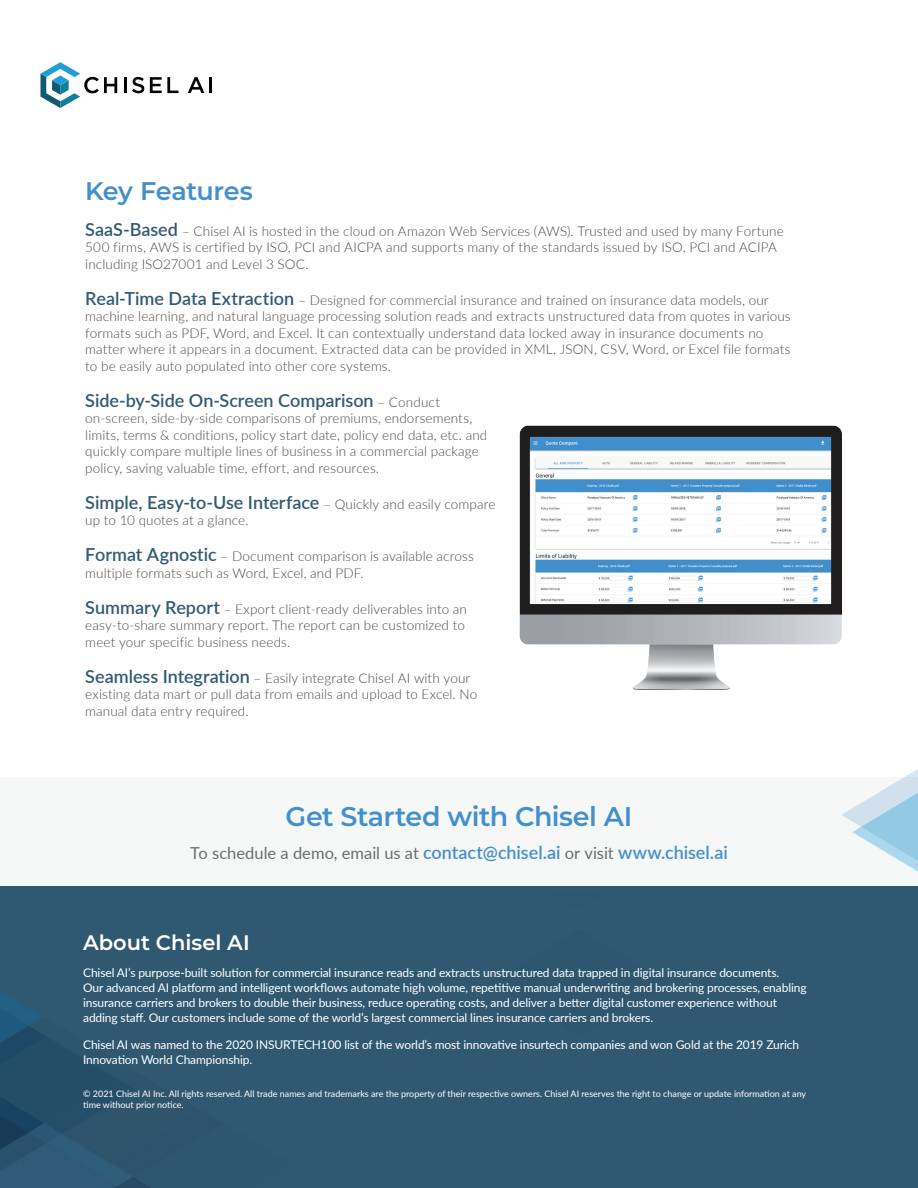
<style>
.page{position:relative;width:918px;height:1188px;background:#fff}
.page>*{position:absolute;margin:0;border:0;box-sizing:border-box;transform-origin:0 0}
.t1{font:600 27px "Montserrat";letter-spacing:-.02em;color:#4390cd}
.t2{font:600 25.5px "Montserrat";letter-spacing:-.02em;color:#4390cd}
.t3{font:600 21px "Montserrat";color:#fff}
.t4{font:600 18px "Lato";color:#315a73}
.t5{font:16.5px "Lato";color:#6c6d70}
.t6{font:300 13.5px/16.5px "Lato";letter-spacing:.01em;color:#4c4747}
.t7{font:12px/15px "Lato";letter-spacing:-.01em;color:#fff}
.t8{font:9px/10.5px "Lato";color:#fff}
.s1{font-weight:600;font-size:18px;color:#315a73}
.s2{font-weight:300;font-size:13.5px;color:#4c4747}
.s3{font-weight:600;font-size:18px;color:#4390cd}
</style>
<div class="page">
<div style="left:0;top:778px;width:918px;height:114px;background:#f6f7f7"></div>
<svg style="left:40px;top:62px;width:77px;height:46px"></svg>
<hr style="left:124px;top:77px;width:3px;height:16px;background:#040503">
<hr style="left:209px;top:77px;width:3px;height:16px;background:#040503">
<svg style="left:132px;top:77px;width:12px;height:16px"></svg>
<svg style="left:150px;top:77px;width:29px;height:16px"></svg>
<svg style="left:188px;top:77px;width:16px;height:16px"></svg>
<svg style="left:842px;top:769px;width:76px;height:103px"></svg>
<img style="left:519px;top:426px;width:322px;height:264px">
<div style="left:0;top:892px;width:918px;height:296px;background:#305971"></div>
<h2 class="t2" style="left:85px;top:173px;width:169px">Key Features</h2>
<p class="t6" style="left:85px;top:222px;width:700px"><span class="s1">SaaS-Based</span> – Chisel AI is hosted in the cloud on Amazon Web Services (AWS). Trusted and used by many Fortune<br>500 firms, AWS is certified by ISO, PCI and AICPA and supports many of the standards issued by ISO, PCI and ACIPA including ISO27001 and Level 3 SOC.</p>
<p class="t6" style="left:85px;top:291px;width:707px"><span class="s1">Real-Time Data Extraction</span> – Designed for commercial insurance and trained on insurance data models, our machine learning, and natural language processing solution reads and extracts unstructured data from quotes in various formats such as PDF, Word, and Excel. It can contextually understand data locked away in insurance documents no matter where it appears in a document. Extracted data can be provided in XML, JSON, CSV, Word, or Excel file formats to be easily auto populated into other core systems.</p>
<h3 class="t4" style="left:85px;top:387px;width:356px">Side-by-Side On-Screen Comparison <span class="s2">– Conduct</span></h3>
<p class="t6" style="left:85px;top:410px;width:404px">on-screen, side-by-side comparisons of premiums, endorsements, limits, terms &amp; conditions, policy start date, policy end data, etc. and quickly compare multiple lines of business in a commercial package policy, saving valuable time, effort, and resources.</p>
<h3 class="t4" style="left:85px;top:489px;width:412px">Simple, Easy-to-Use Interface <span class="s2">– Quickly and easily compare</span></h3>
<p class="t6" style="left:85px;top:512px;width:165px">up to 10 quotes at a glance.</p>
<p class="t6" style="left:85px;top:548px;width:390px"><span class="s1">Format Agnostic</span> – Document comparison is available across multiple formats such as Word, Excel, and PDF.</p>
<p class="t6" style="left:85px;top:600px;width:383px"><span class="s1">Summary Report</span> – Export client-ready deliverables into an easy-to-share summary report. The report can be customized to meet your specific business needs.</p>
<p class="t6" style="left:85px;top:669px;width:394px"><span class="s1">Seamless Integration</span> – Easily integrate Chisel AI with your existing data mart or pull data from emails and upload to Excel. No manual data entry required.</p>
<h1 class="t1" style="left:286px;top:798px;width:348px">Get Started with Chisel AI</h1>
<p class="t5" style="left:190px;top:842px;width:539px">To schedule a demo, email us at <span class="s3">contact@chisel.ai</span> or visit <span class="s3">www.chisel.ai</span></p>
<h3 class="t3" style="left:83px;top:928px;width:168px">About Chisel AI</h3>
<p class="t7" style="left:83px;top:965px;width:725px">Chisel AI’s purpose-built solution for commercial insurance reads and extracts unstructured data trapped in digital insurance documents.<br>Our advanced AI platform and intelligent workflows automate high volume, repetitive manual underwriting and brokering processes, enabling insurance carriers and brokers to double their business, reduce operating costs, and deliver a better digital customer experience without adding staff. Our customers include some of the world’s largest commercial lines insurance carriers and brokers.</p>
<p class="t7" style="left:83px;top:1037px;width:717px">Chisel AI was named to the 2020 INSURTECH100 list of the world’s most innovative insurtech companies and won Gold at the 2019 Zurich<br>Innovation World Championship.</p>
<p class="t8" style="left:83px;top:1088px;width:725px">© 2021 Chisel AI Inc. All rights reserved. All trade names and trademarks are the property of their respective owners. Chisel AI reserves the right to change or update information at any time without prior notice.</p>
</div>
